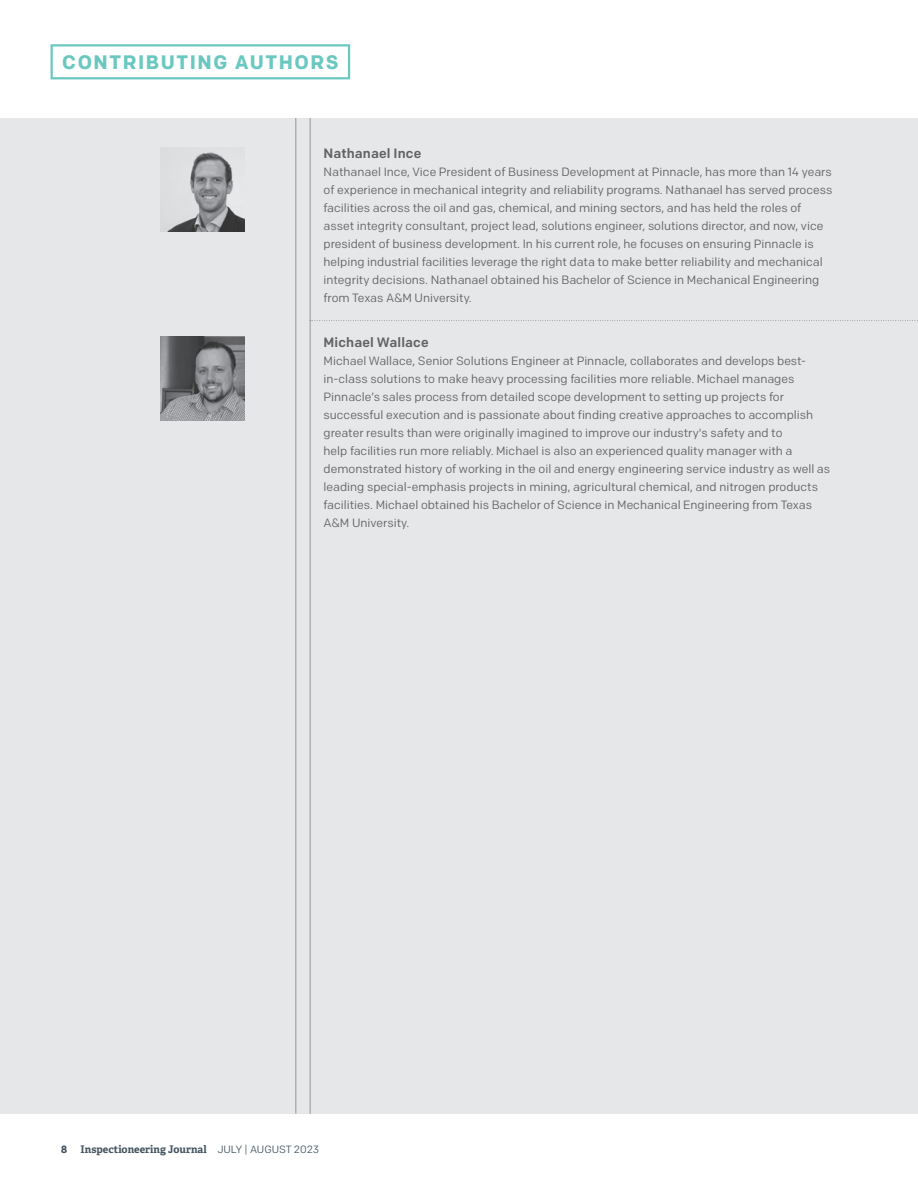
<style>
.page{position:relative;width:918px;height:1188px;background:#fff}
.page>*{position:absolute;margin:0;border:0;box-sizing:border-box;transform-origin:0 0}
.t1{font:700 19.5px "Colfax";letter-spacing:.08em;color:#6bc8c0}
.t2{font:500 13.5px "Colfax";letter-spacing:.01em;color:#636366}
.t3{font:12px/18px "Colfax";color:#636366}
.t4{font:700 10.5px "Adelle";color:#45555f}
.t5{font:700 10.5px "Colfax";color:#45555f}
.s1{font-family:"Colfax";font-weight:400}
</style>
<div class="page">
<div style="left:0;top:118px;width:918px;height:995px;background:#e6e7e9"></div>
<img style="left:161px;top:148px;width:84px;height:84px">
<svg style="left:311px;top:320px;width:607px;height:1px"></svg>
<hr style="left:295px;top:118px;width:1px;height:996px;background:#939598">
<hr style="left:310px;top:118px;width:1px;height:996px;background:#939598">
<img style="left:161px;top:337px;width:84px;height:83px">
<div style="left:51px;top:44px;width:299px;height:35px;border:2px solid #6bc8c0"></div>
<h1 class="t1" style="left:62px;top:50px;width:278px">CONTRIBUTING AUTHORS</h1>
<p class="t2" style="left:324px;top:145px;width:99px">Nathanael Ince</p>
<p class="t3" style="left:324px;top:163px;width:510px">Nathanael Ince, Vice President of Business Development at Pinnacle, has more than 14 years of experience in mechanical integrity and reliability programs. Nathanael has served process facilities across the oil and gas, chemical, and mining sectors, and has held the roles of asset integrity consultant, project lead, solutions engineer, solutions director, and now, vice president of business development. In his current role, he focuses on ensuring Pinnacle is helping industrial facilities leverage the right data to make better reliability and mechanical integrity decisions. Nathanael obtained his Bachelor of Science in Mechanical Engineering from Texas A&amp;M University.</p>
<p class="t2" style="left:324px;top:334px;width:106px">Michael Wallace</p>
<p class="t3" style="left:324px;top:352px;width:508px">Michael Wallace, Senior Solutions Engineer at Pinnacle, collaborates and develops best&shy;in-class solutions to make heavy processing facilities more reliable. Michael manages Pinnacle’s sales process from detailed scope development to setting up projects for successful execution and is passionate about finding creative approaches to accomplish greater results than were originally imagined to improve our industry's safety and to<br>help facilities run more reliably. Michael is also an experienced quality manager with a demonstrated history of working in the oil and energy engineering service industry as well as leading special-emphasis projects in mining, agricultural chemical, and nitrogen products facilities. Michael obtained his Bachelor of Science in Mechanical Engineering from Texas A&amp;M University.</p>
<p class="t5" style="left:61px;top:1143px;width:8px">8</p>
<p class="t4" style="left:81px;top:1143px;width:240px">Inspectioneering Journal <span class="s1">JULY | AUGUST 2023</span></p>
</div>
